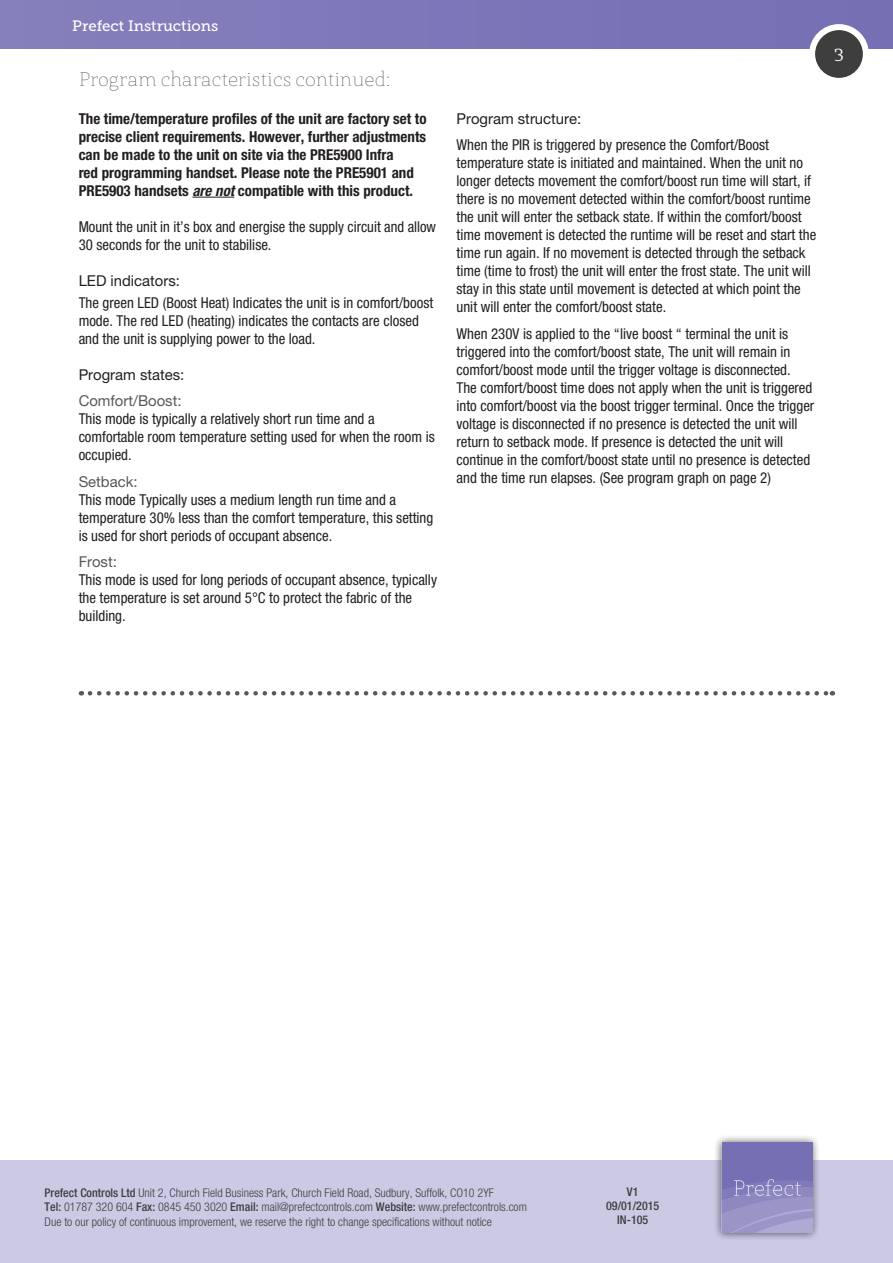
<style>
.page{position:relative;width:893px;height:1263px;background:#fff}
.page>*{position:absolute;margin:0;border:0;box-sizing:border-box;transform-origin:0 0}
.t1{font:100 19.5px "St Marie";color:#231f20}
.t2{font:18px "St Marie";color:#fff}
.t3{font:condensed 15px/18px "Helvetica Neue";color:#231f20}
.t4{font:700 condensed 15px/18px "Helvetica Neue";color:#231f20}
.t5{font:15px "Helvetica Neue";color:#231f20}
.t6{font:15px "Helvetica Neue";color:#57585a}
.t7{font:15px "Museo Slab 500";color:#fff}
.t8{font:300 condensed 12px/14.4px "Helvetica Neue";color:#3e3e3f}
.t9{font:500 condensed 12px/14.4px "Helvetica Neue";color:#3e3e3f;text-align:center}
.s1{font-style:italic}
.s2{font-weight:500}
</style>
<div class="page">
<div style="left:0;top:0;width:893px;height:48px;background:#7c77b8"></div>
<div style="left:0;top:1160px;width:893px;height:103px;background:#cbc9e4"></div>
<div style="left:714px;top:1134px;width:106px;height:107px;background:#231f20;opacity:.75"></div>
<svg style="left:722px;top:1142px;width:96px;height:97px;background:#8d88be"></svg>
<div style="left:812px;top:27px;width:54px;height:54px;background:#3e3e3f;border-radius:50%"></div>
<div style="left:809px;top:24px;width:60px;height:60px;border:6px solid #fff;border-radius:50%"></div>
<hr style="left:192px;top:197px;width:42px;height:1px;background:#231f20">
<svg style="left:90px;top:691px;width:743px;height:4px"></svg>
<p class="t7" style="left:72px;top:18px;width:148px">Prefect Instructions</p>
<h1 class="t1" style="left:79px;top:67px;width:313px">Program characteristics continued:</h1>
<p class="t4" style="left:79px;top:109px;width:349px">The time/temperature profiles of the unit are factory set to precise client requirements. However, further adjustments can be made to the unit on site via the PRE5900 Infra<br>red programming handset. Please note the PRE5901 and PRE5903 handsets <span class="s1">are not</span> compatible with this product.</p>
<p class="t3" style="left:79px;top:217px;width:359px">Mount the unit in it’s box and energise the supply circuit and allow<br>30 seconds for the unit to stabilise.</p>
<p class="t5" style="left:79px;top:271px;width:103px">LED indicators:</p>
<p class="t3" style="left:79px;top:293px;width:356px">The green LED (Boost Heat) Indicates the unit is in comfort/boost mode. The red LED (heating) indicates the contacts are closed and the unit is supplying power to the load.</p>
<p class="t5" style="left:79px;top:366px;width:107px">Program states:</p>
<p class="t6" style="left:79px;top:392px;width:104px">Comfort/Boost:</p>
<p class="t3" style="left:79px;top:410px;width:358px">This mode is typically a relatively short run time and a comfortable room temperature setting used for when the room is occupied.</p>
<p class="t6" style="left:79px;top:473px;width:60px">Setback:</p>
<p class="t3" style="left:79px;top:490px;width:356px">This mode Typically uses a medium length run time and a temperature 30% less than the comfort temperature, this setting is used for short periods of occupant absence.</p>
<p class="t6" style="left:79px;top:553px;width:40px">Frost:</p>
<p class="t3" style="left:79px;top:571px;width:360px">This mode is used for long periods of occupant absence, typically the temperature is set around 5°C to protect the fabric of the building.</p>
<p class="t2" style="left:834px;top:42px;width:12px">3</p>
<p class="t5" style="left:457px;top:109px;width:126px">Program structure:</p>
<p class="t3" style="left:457px;top:136px;width:361px">When the PIR is triggered by presence the Comfort/Boost temperature state is initiated and maintained. When the unit no longer detects movement the comfort/boost run time will start, if there is no movement detected within the comfort/boost runtime the unit will enter the setback state. If within the comfort/boost time movement is detected the runtime will be reset and start the time run again. If no movement is detected through the setback time (time to frost) the unit will enter the frost state. The unit will stay in this state until movement is detected at which point the unit will enter the comfort/boost state.</p>
<p class="t3" style="left:457px;top:324px;width:359px">When 230V is applied to the “live boost “ terminal the unit is triggered into the comfort/boost state, The unit will remain in comfort/boost mode until the trigger voltage is disconnected.<br>The comfort/boost time does not apply when the unit is triggered into comfort/boost via the boost trigger terminal. Once the trigger voltage is disconnected if no presence is detected the unit will return to setback mode. If presence is detected the unit will continue in the comfort/boost state until no presence is detected and the time run elapses. (See program graph on page 2)</p>
<p class="t8" style="left:45px;top:1185px;width:484px"><span class="s2">Prefect Controls Ltd</span> Unit 2, Church Field Business Park, Church Field Road, Sudbury, Suffolk, CO10 2YF<br><span class="s2">Tel:</span> 01787 320 604 <span class="s2">Fax:</span> 0845 450 3020 <span class="s2">Email:</span> mail@prefectcontrols.com <span class="s2">Website:</span> www.prefectcontrols.com<br>Due to our policy of continuous improvement, we reserve the right to change specifications without notice</p>
<p class="t9" style="left:606px;top:1184px;width:55px">V1<br>09/01/2015<br>IN-105</p>
</div>
